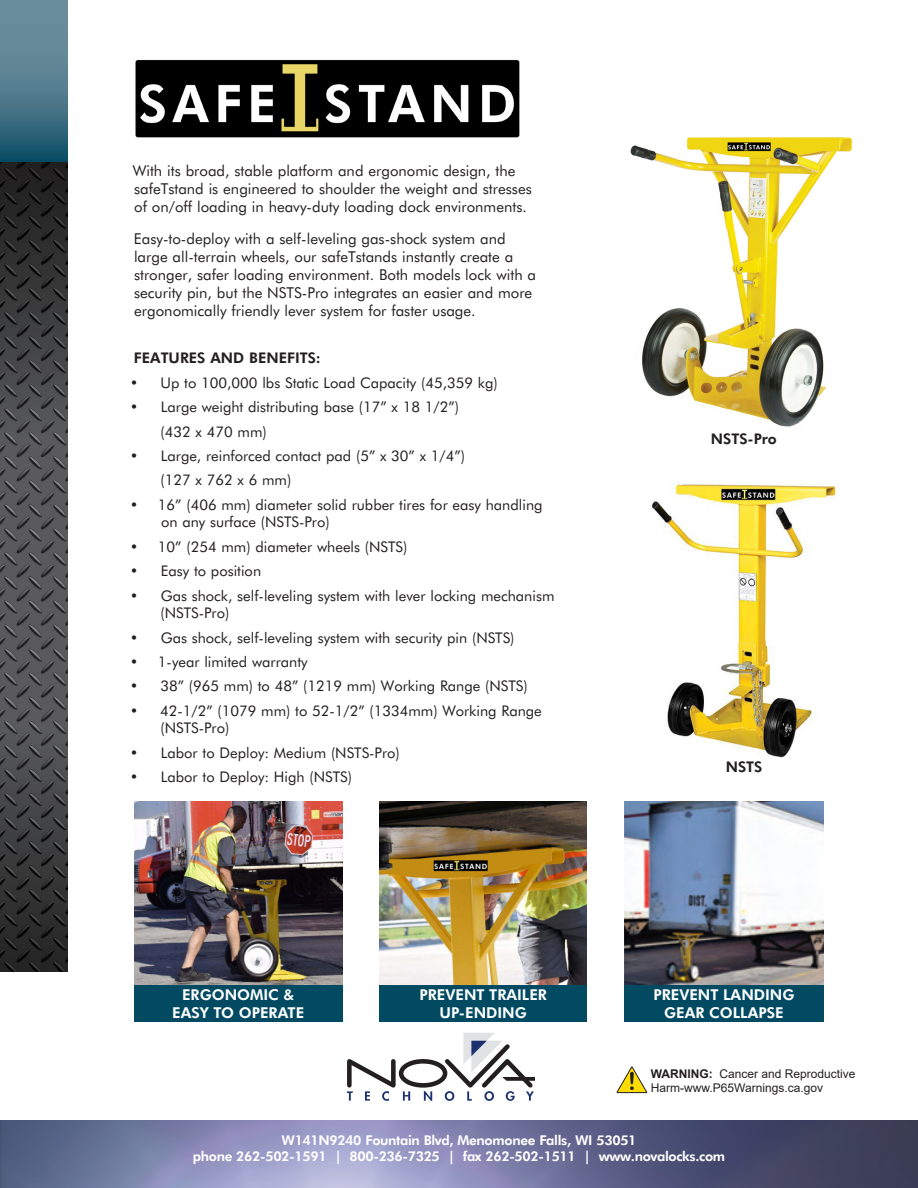
<style>
.page{position:relative;width:918px;height:1188px;background:#fff}
.page>*{position:absolute;margin:0;border:0;box-sizing:border-box;transform-origin:0 0}
.TESTIMONIAL{font:15px/18px "Futura BT";color:#231f20}
.t1{font:700 15px "Futura BT";color:#fff}
.TESTIMONIAL-2{font:14.7px/17.7px "Futura BT";color:#231f20}
.TESTIMONIAL-3{font:700 14.7px "Futura BT";color:#231f20}
.t2{font:700 13.5px/16.2px "Futura BT";letter-spacing:-.025em;color:#fff;text-align:center}
.t3{font:12px "Arial";color:#231f20}
.s1{font-weight:700}
</style>
<div class="page">
<img style="left:0;top:1120px;width:918px;height:68px">
<div style="left:399px;top:1059px;width:48px;height:29px;border:5px solid #231f20;border-radius:50%"></div>
<svg style="left:346px;top:1059px;width:64px;height:42px"></svg>
<svg style="left:424px;top:1091px;width:8px;height:10px"></svg>
<svg style="left:441px;top:1033px;width:93px;height:68px"></svg>
<svg style="left:0;top:0;width:68px;height:162px;background:#4d798b"></svg>
<img style="left:0;top:162px;width:68px;height:809px">
<img style="left:630px;top:137px;width:223px;height:295px">
<svg style="left:616px;top:1066px;width:32px;height:28px"></svg>
<img style="left:652px;top:482px;width:184px;height:276px">
<img style="left:134px;top:801px;width:208px;height:184px">
<img style="left:380px;top:801px;width:207px;height:184px">
<img style="left:625px;top:801px;width:199px;height:184px">
<div style="left:134px;top:985px;width:208px;height:37px;background:#024a61"></div>
<div style="left:380px;top:985px;width:207px;height:37px;background:#024a61"></div>
<div style="left:624px;top:985px;width:200px;height:37px;background:#024a61"></div>
<img style="left:135px;top:59px;width:385px;height:79px">
<p class="TESTIMONIAL" style="left:133px;top:161px;width:401px">With its broad, stable platform and ergonomic design, the safeTstand is engineered to shoulder the weight and stresses of on/off loading in heavy-duty loading dock environments.</p>
<p class="TESTIMONIAL" style="left:134px;top:229px;width:404px">Easy-to-deploy with a self-leveling gas-shock system and large all-terrain wheels, our safeTstands instantly create a stronger, safer loading environment. Both models lock with a security pin, but the NSTS-Pro integrates an easier and more ergonomically friendly lever system for faster usage.</p>
<p class="TESTIMONIAL-3" style="left:134px;top:348px;width:188px">FEATURES AND BENEFITS:</p>
<p class="TESTIMONIAL-2" style="left:130px;top:373px;width:369px">• Up to 100,000 lbs Static Load Capacity (45,359 kg)</p>
<p class="TESTIMONIAL-2" style="left:130px;top:398px;width:331px">• Large weight distributing base (17” x 18 1/2”)</p>
<p class="TESTIMONIAL-2" style="left:161px;top:422px;width:108px">(432 x 470 mm)</p>
<p class="TESTIMONIAL-2" style="left:130px;top:446px;width:337px">• Large, reinforced contact pad (5” x 30” x 1/4”)</p>
<p class="TESTIMONIAL-2" style="left:161px;top:471px;width:132px">(127 x 762 x 6 mm)</p>
<p class="TESTIMONIAL-2" style="left:161px;top:495px;width:383px;text-indent:-31px">• 16” (406 mm) diameter solid rubber tires for easy handling on any surface (NSTS-Pro)</p>
<p class="TESTIMONIAL-2" style="left:130px;top:537px;width:279px">• 10” (254 mm) diameter wheels (NSTS)</p>
<p class="TESTIMONIAL-2" style="left:130px;top:562px;width:133px">• Easy to position</p>
<p class="TESTIMONIAL-2" style="left:161px;top:586px;width:395px;text-indent:-31px">• Gas shock, self-leveling system with lever locking mechanism (NSTS-Pro)</p>
<p class="TESTIMONIAL-2" style="left:130px;top:628px;width:386px">• Gas shock, self-leveling system with security pin (NSTS)</p>
<p class="TESTIMONIAL-2" style="left:130px;top:652px;width:179px">• 1-year limited warranty</p>
<p class="TESTIMONIAL-2" style="left:130px;top:677px;width:399px">• 38” (965 mm) to 48” (1219 mm) Working Range (NSTS)</p>
<p class="TESTIMONIAL-2" style="left:161px;top:701px;width:383px;text-indent:-31px">• 42-1/2” (1079 mm) to 52-1/2” (1334mm) Working Range (NSTS-Pro)</p>
<p class="TESTIMONIAL-2" style="left:130px;top:743px;width:272px">• Labor to Deploy: Medium (NSTS-Pro)</p>
<p class="TESTIMONIAL-2" style="left:130px;top:768px;width:224px">• Labor to Deploy: High (NSTS)</p>
<p class="t1" style="left:182px;top:984px;width:114px">ERGONOMIC &amp;</p>
<p class="t1" style="left:172px;top:1002px;width:134px">EASY TO OPERATE</p>
<p class="t1" style="left:419px;top:984px;width:129px">PREVENT TRAILER</p>
<p class="t1" style="left:440px;top:1002px;width:89px">UP-ENDING</p>
<p class="TESTIMONIAL-3" style="left:711px;top:429px;width:67px">NSTS-Pro</p>
<p class="TESTIMONIAL-3" style="left:726px;top:756px;width:38px">NSTS</p>
<p class="t1" style="left:653px;top:984px;width:143px">PREVENT LANDING</p>
<p class="t1" style="left:664px;top:1002px;width:121px">GEAR COLLAPSE</p>
<p class="t3" style="left:651px;top:1065px;width:206px"><span class="s1">WARNING:</span> Cancer and Reproductive</p>
<p class="t3" style="left:651px;top:1080px;width:174px">Harm-www.P65Warnings.ca.gov</p>
<p class="t2" style="left:193px;top:1131px;width:534px">W141N9240 Fountain Blvd, Menomonee Falls, WI 53051<br>phone 262-502-1591 | 800-236-7325 | fax 262-502-1511 | www.novalocks.com</p>
</div>
